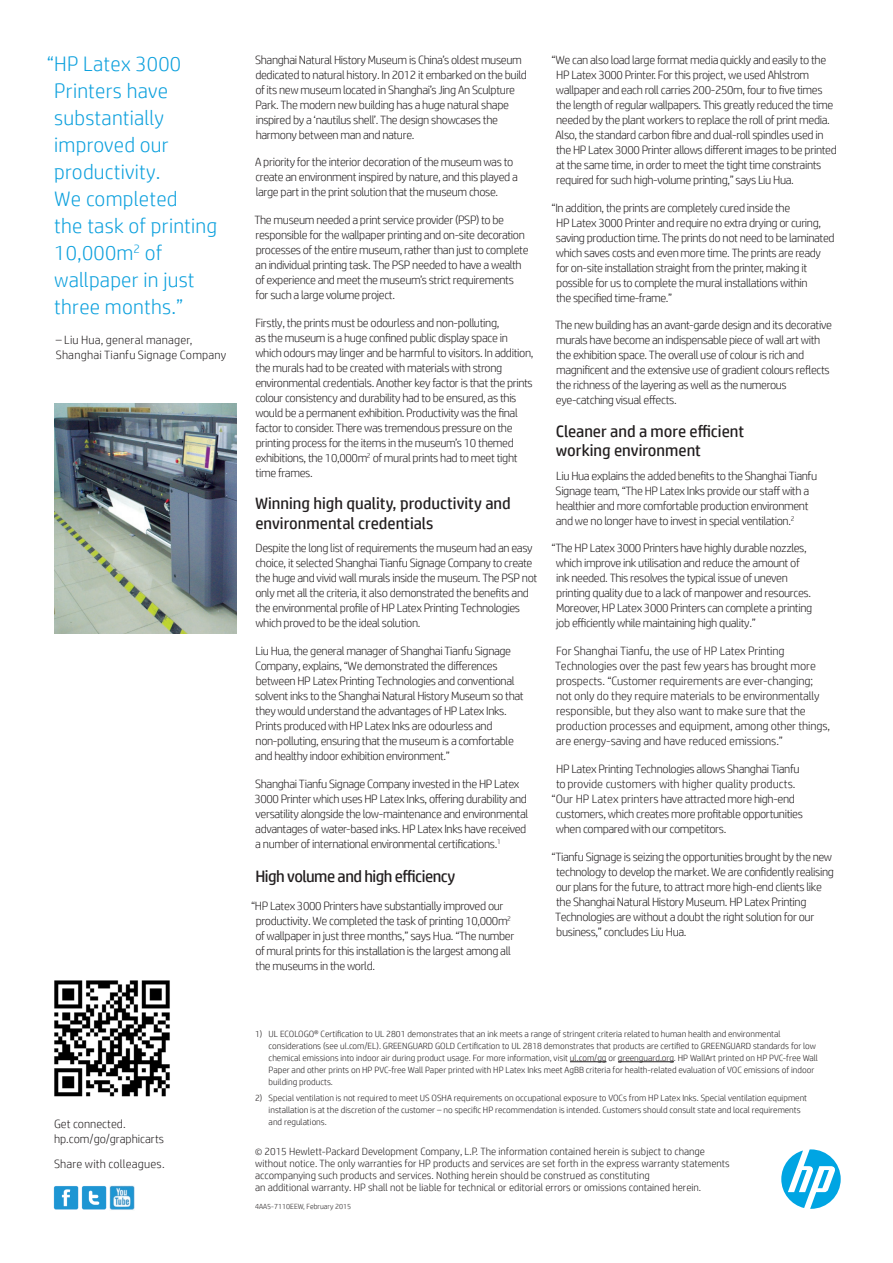
<style>
.page{position:relative;width:893px;height:1263px;background:#fff}
.page>*{position:absolute;margin:0;border:0;box-sizing:border-box;transform-origin:0 0}
.t1{font:300 21px/27px "HP Simplified";letter-spacing:.01em;color:#0ca0dd}
.sub-headers{font:16.5px/19.5px "HP Simplified";color:#231f20}
.body{font:16.5px "HP Simplified";letter-spacing:-.03em;color:#231f20}
.body-2{font:300 12px/15px "HP Simplified";letter-spacing:-.03em;color:#231f20}
.body-3{font:300 12px/15px "HP Simplified";letter-spacing:-.01em;color:#231f20}
.body-4{font:300 12px/15px "HP Simplified";color:#231f20}
.body-5{font:300 12px/15px "HP Simplified";letter-spacing:.015em;color:#231f20}
.Copyright{font:300 10.5px/12px "HP Simplified";color:#231f20}
.Copyright-2{font:300 9px/12px "HP Simplified";color:#231f20}
.body-6{font:300 7.5px "HP Simplified";color:#231f20}
.s1{font-size:9px}
</style>
<div class="page">
<svg style="left:781px;top:1149px;width:60px;height:60px"></svg>
<img style="left:53px;top:1186px;width:26px;height:24px">
<img style="left:81px;top:1186px;width:26px;height:24px">
<img style="left:109px;top:1185px;width:26px;height:25px">
<img style="left:54px;top:403px;width:183px;height:230px">
<hr style="left:570px;top:1061px;width:36px;height:1px;background:#231f20">
<hr style="left:618px;top:1061px;width:56px;height:1px;background:#231f20">
<img style="left:54px;top:980px;width:116px;height:117px">
<p class="t1" style="left:54px;top:50px;width:164px;text-indent:-7px">“HP Latex 3000<br>Printers have substantially improved our productivity.<br>We completed<br>the task of printing<br>10,000m<sup>2</sup> of wallpaper in just three months.”</p>
<p class="body-5" style="left:56px;top:332px;width:172px">– Liu Hua, general manager,<br>Shanghai Tianfu Signage Company</p>
<p class="body-4" style="left:54px;top:1116px;width:112px">Get connected. hp.com/go/graphicarts</p>
<p class="body-5" style="left:54px;top:1156px;width:112px">Share with colleagues.</p>
<p class="body-2" style="left:255px;top:52px;width:273px">Shanghai Natural History Museum is China’s oldest museum dedicated to natural history. In 2012 it embarked on the build of its new museum located in Shanghai’s Jing An Sculpture Park. The modern new building has a huge natural shape inspired by a ‘nautilus shell’. The design showcases the harmony between man and nature.</p>
<p class="body-2" style="left:255px;top:155px;width:264px">A priority for the interior decoration of the museum was to create an environment inspired by nature, and this played a large part in the print solution that the museum chose.</p>
<p class="body-2" style="left:254px;top:212px;width:276px">The museum needed a print service provider (PSP) to be responsible for the wallpaper printing and on-site decoration processes of the entire museum, rather than just to complete an individual printing task. The PSP needed to have a wealth of experience and meet the museum’s strict requirements for such a large volume project.</p>
<p class="body-2" style="left:255px;top:315px;width:280px">Firstly, the prints must be odourless and non-polluting,<br>as the museum is a huge confined public display space in which odours may linger and be harmful to visitors. In addition, the murals had to be created with materials with strong environmental credentials. Another key factor is that the prints colour consistency and durability had to be ensured, as this would be a permanent exhibition. Productivity was the final factor to consider. There was tremendous pressure on the printing process for the items in the museum’s 10 themed exhibitions, the 10,000m<sup>2</sup> of mural prints had to meet tight time frames.</p>
<p class="sub-headers" style="left:255px;top:493px;width:257px">Winning high quality, productivity and environmental credentials</p>
<p class="body-2" style="left:255px;top:540px;width:283px">Despite the long list of requirements the museum had an easy choice, it selected Shanghai Tianfu Signage Company to create the huge and vivid wall murals inside the museum. The PSP not only met all the criteria, it also demonstrated the benefits and the environmental profile of HP Latex Printing Technologies which proved to be the ideal solution.</p>
<p class="body-2" style="left:255px;top:643px;width:270px">Liu Hua, the general manager of Shanghai Tianfu Signage Company, explains, “We demonstrated the differences between HP Latex Printing Technologies and conventional solvent inks to the Shanghai Natural History Museum so that they would understand the advantages of HP Latex Inks.<br>Prints produced with HP Latex Inks are odourless and non-polluting, ensuring that the museum is a comfortable and healthy indoor exhibition environment.”</p>
<p class="body-2" style="left:254px;top:776px;width:276px">Shanghai Tianfu Signage Company invested in the HP Latex 3000 Printer which uses HP Latex Inks, offering durability and versatility alongside the low-maintenance and environmental advantages of water-based inks. HP Latex Inks have received a number of international environmental certifications.<sup>1</sup></p>
<p class="body" style="left:255px;top:867px;width:202px">High volume and high efficiency</p>
<p class="body-2" style="left:255px;top:898px;width:261px;text-indent:-4px">“HP Latex 3000 Printers have substantially improved our productivity. We completed the task of printing 10,000m<sup>2 </sup>of wallpaper in just three months,” says Hua. “The number of mural prints for this installation is the largest among all the museums in the world.</p>
<p class="body-2" style="left:556px;top:52px;width:283px;text-indent:-4px">“We can also load large format media quickly and easily to the HP Latex 3000 Printer. For this project, we used Ahlstrom wallpaper and each roll carries 200-250m, four to five times the length of regular wallpapers. This greatly reduced the time needed by the plant workers to replace the roll of print media.<br>Also, the standard carbon fibre and dual-roll spindles used in the HP Latex 3000 Printer allows different images to be printed at the same time, in order to meet the tight time constraints required for such high-volume printing,” says Liu Hua.</p>
<p class="body-2" style="left:556px;top:200px;width:280px;text-indent:-4px">“In addition, the prints are completely cured inside the<br>HP Latex 3000 Printer and require no extra drying or curing, saving production time. The prints do not need to be laminated which saves costs and even more time. The prints are ready for on-site installation straight from the printer, making it possible for us to complete the mural installations within<br>the specified time-frame.”</p>
<p class="body-2" style="left:555px;top:318px;width:278px">The new building has an avant-garde design and its decorative murals have become an indispensable piece of wall art with the exhibition space. The overall use of colour is rich and magnificent and the extensive use of gradient colours reflects the richness of the layering as well as the numerous eye-catching visual effects.</p>
<p class="sub-headers" style="left:556px;top:421px;width:190px">Cleaner and a more efficient working environment</p>
<p class="body-2" style="left:556px;top:468px;width:263px">Liu Hua explains the added benefits to the Shanghai Tianfu Signage team, “The HP Latex Inks provide our staff with a healthier and more comfortable production environment and we no longer have to invest in special ventilation.<sup>2</sup></p>
<p class="body-2" style="left:556px;top:541px;width:258px;text-indent:-4px">“The HP Latex 3000 Printers have highly durable nozzles, which improve ink utilisation and reduce the amount of ink needed. This resolves the typical issue of uneven printing quality due to a lack of manpower and resources.<br>Moreover, HP Latex 3000 Printers can complete a printing job efficiently while maintaining high quality.”</p>
<p class="body-3" style="left:555px;top:643px;width:277px">For Shanghai Tianfu, the use of HP Latex Printing Technologies over the past few years has brought more prospects. “Customer requirements are ever-changing; not only do they require materials to be environmentally responsible, but they also want to make sure that the production processes and equipment, among other things, are energy-saving and have reduced emissions.”</p>
<p class="body-2" style="left:556px;top:761px;width:245px">HP Latex Printing Technologies allows Shanghai Tianfu</p>
<p class="body-4" style="left:556px;top:776px;width:241px">to provide customers with higher quality products.</p>
<p class="body-2" style="left:552px;top:791px;width:245px">“Our HP Latex printers have attracted more high-end</p>
<p class="body-2" style="left:556px;top:806px;width:249px">customers, which creates more profitable opportunities</p>
<p class="body-2" style="left:556px;top:821px;width:172px">when compared with our competitors.</p>
<p class="body-2" style="left:552px;top:849px;width:284px">“Tianfu Signage is seizing the opportunities brought by the new technology to develop the market. We are confidently realising our plans for the future, to attract more high-end clients like the Shanghai Natural History Museum. HP Latex Printing Technologies are without a doubt the right solution for our business,” concludes Liu Hua.</p>
<p class="Copyright-2" style="left:269px;top:1027px;width:551px;text-indent:-14px">1) UL ECOLOGO® Certification to UL 2801 demonstrates that an ink meets a range of stringent criteria related to human health and environmental considerations (see ul.com/EL). GREENGUARD GOLD Certification to UL 2818 demonstrates that products are certified to GREENGUARD standards for low chemical emissions into indoor air during product usage. For more information, visit ul.com/gg or greenguard.org. HP WallArt printed on HP PVC-free Wall Paper and other prints on HP PVC-free Wall Paper printed with HP Latex Inks meet AgBB criteria for health-related evaluation of VOC emissions of indoor building products.</p>
<p class="Copyright-2" style="left:269px;top:1092px;width:540px;text-indent:-14px">2) Special ventilation is not required to meet US OSHA requirements on occupational exposure to VOCs from HP Latex Inks. Special ventilation equipment installation is at the discretion of the customer – no specific HP recommendation is intended. Customers should consult state and local requirements and regulations.</p>
<p class="Copyright" style="left:255px;top:1145px;width:476px"><span class="s1">©</span> 2015 Hewlett-Packard Development Company, L.P. The information contained herein is subject to change without notice. The only warranties for HP products and services are set forth in the express warranty statements accompanying such products and services. Nothing herein should be construed as constituting<br>an additional warranty. HP shall not be liable for technical or editorial errors or omissions contained herein.</p>
<p class="body-6" style="left:255px;top:1202px;width:97px">4AA5-7110EEW, February 2015</p>
</div>
